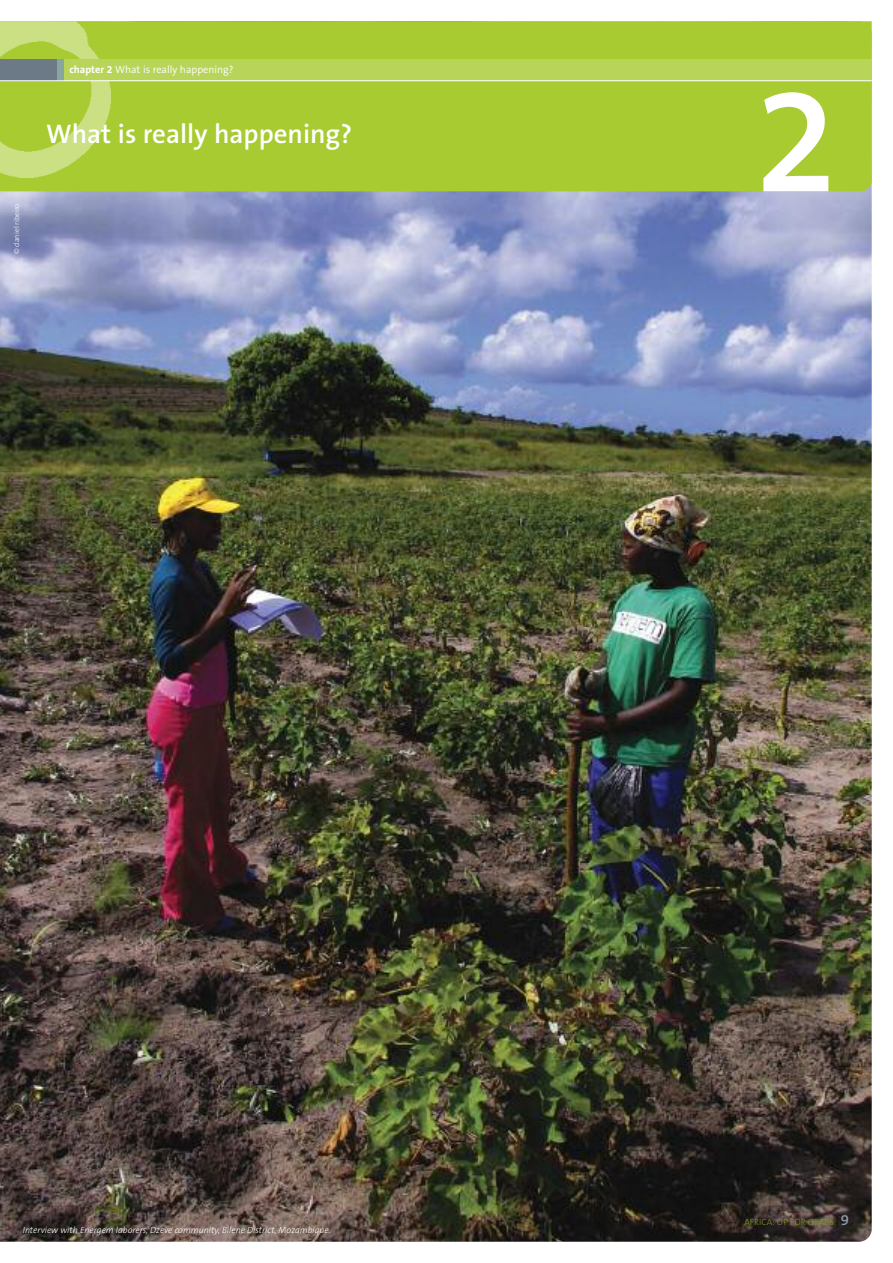
<style>
.page{position:relative;width:893px;height:1263px;background:#fff}
.page>*{position:absolute;margin:0;border:0;box-sizing:border-box;transform-origin:0 0}
.t1{font:600 150px "The Sans B6";color:#fff}
.t2{font:600 27px "The Sans B6";color:#fff}
.t3{font:300 10.5px "The Sans B4";color:#fff}
.t4{font:italic 300 9px "The Sans B3";color:#fff}
.t5{font:300 9px "The Sans B3";color:#7d9823}
.t6{font:300 7.5px "The Sans B3";color:#fff}
.s1{font-family:"The Sans B7";font-weight:700}
.s2{color:#000}
.s3{font-family:"The Sans B6";font-weight:600;font-size:15px;color:#919ba5}
</style>
<div class="page">
<img style="left:0;top:191px;width:872px;height:1051px">
<div style="left:1px;top:21px;width:871px;height:170px;background:#a7cb30"></div>
<img style="left:1px;top:21px;width:110px;height:157px">
<div style="left:0;top:60px;width:872px;height:21px;background:#b8d55a"></div>
<div style="left:0;top:60px;width:64px;height:21px;background:#6c7987"></div>
<div style="left:57px;top:60px;width:7px;height:21px;background:#88a59e"></div>
<hr style="left:0;top:80px;width:872px;height:1px;background:#fff">
<svg style="left:0;top:21px;width:1px;height:170px"></svg>
<p class="t3" style="left:69px;top:64px;width:166px"><span class="s1">chapter 2</span> What is really happening?</p>
<p class="t6" style="left:13px;top:254px;width:52px;rotate:-90deg">© daniel ribeiro</p>
<h2 class="t2" style="left:46px;top:119px;width:308px">What is really happening?</h2>
<p class="t4" style="left:23px;top:1225px;width:309px">Interview with Energem laborers, Dzeve community, Bilene District, Mozambique.</p>
<h1 class="t1" style="left:755px;top:62px;width:84px">2</h1>
<p class="t5" style="left:744px;top:1217px;width:106px">AFRICA: UP FOR GRABS <span class="s2">|</span> <span class="s3">9</span></p>
</div>
